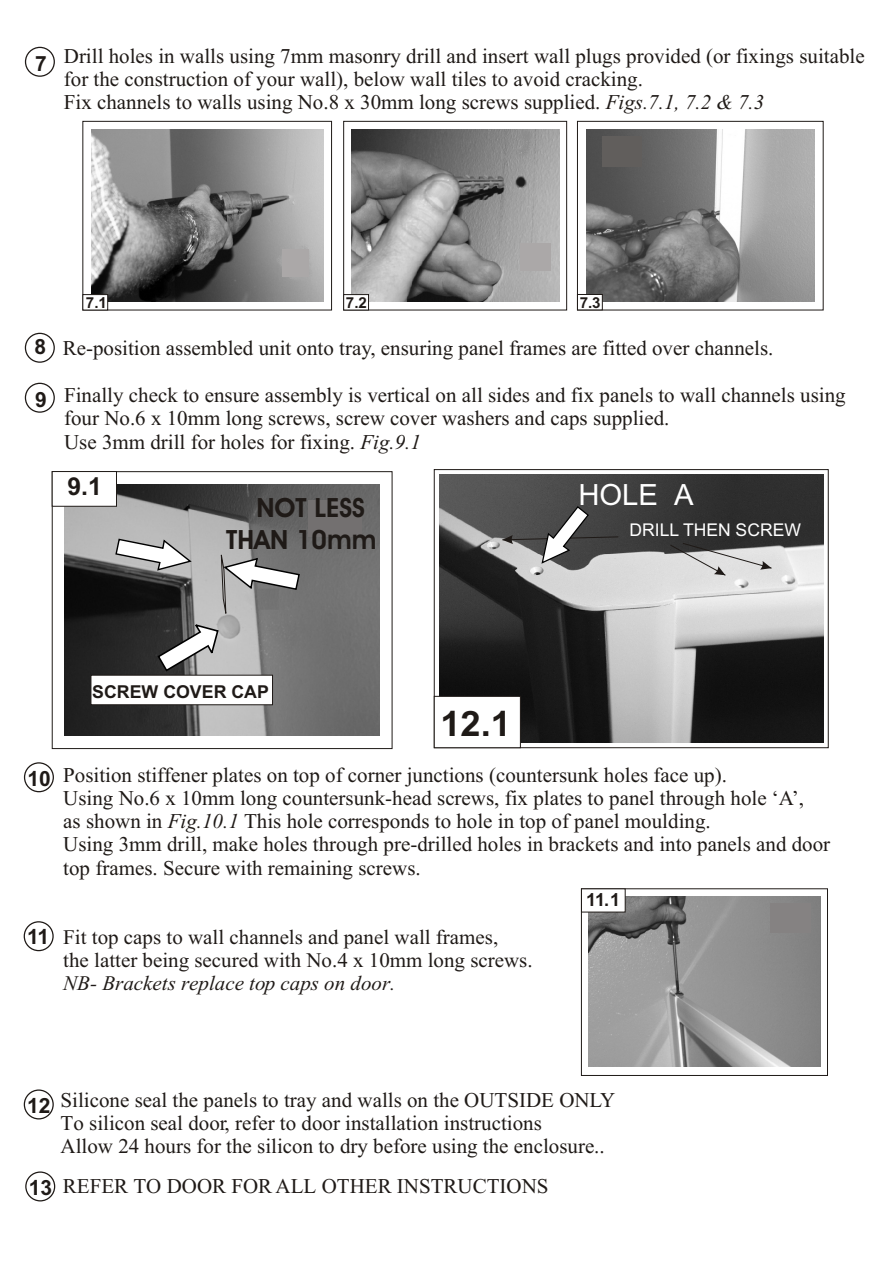
<style>
.page{position:relative;width:894px;height:1263px;background:#fff}
.page>*{position:absolute;margin:0;border:0;box-sizing:border-box;transform-origin:0 0}
.t1{font:700 35.1px "Arial";color:#1f1a17}
.t2{font:29.25px "Arial";color:#fff}
.t3{font:700 26.7px/31.8px "Avant Garde Bk BT";color:#1f1a17}
.t4{font:700 24.75px "Arial";color:#1f1a17}
.t5{font:21px/23.2px "Times New Roman";color:#1f1a17}
.t6{font:20.7px/23px "Times New Roman";color:#1f1a17}
.t7{font:italic 20.7px "Times New Roman";color:#1f1a17}
.t8{font:700 18px "Arial";color:#1f1a17}
.t9{font:700 17.7px "Arial";color:#1f1a17}
.t10{font:17.55px "Arial";color:#fff}
.t11{font:700 15.15px "Arial";color:#1f1a17}
.s1{font-family:"Arial";font-weight:700}
.s2{font-style:italic}
.s3{font-family:"Arial";font-weight:700;font-size:21px}
</style>
<div class="page">
<div style="left:25px;top:47px;width:30px;height:30px;border:1px solid #1f1a17;border-radius:50%"></div>
<div style="left:83px;top:121px;width:249px;height:189px;border:1px solid #1f1a17"></div>
<img style="left:91px;top:130px;width:232px;height:171px">
<div style="left:83px;top:294px;width:25px;height:16px;background:#fff;border:1px solid #1f1a17"></div>
<div style="left:344px;top:121px;width:223px;height:189px;border:1px solid #1f1a17"></div>
<img style="left:351px;top:130px;width:208px;height:171px">
<div style="left:344px;top:294px;width:25px;height:16px;background:#fff;border:1px solid #1f1a17"></div>
<div style="left:577px;top:121px;width:246px;height:189px;border:1px solid #1f1a17"></div>
<img style="left:586px;top:130px;width:229px;height:171px">
<div style="left:577px;top:294px;width:26px;height:16px;background:#fff;border:1px solid #1f1a17"></div>
<div style="left:282px;top:249px;width:27px;height:28px;background:#aba8a8"></div>
<div style="left:520px;top:243px;width:31px;height:28px;background:#aba8a8"></div>
<div style="left:602px;top:137px;width:40px;height:30px;background:#615e5c"></div>
<div style="left:25px;top:333px;width:30px;height:30px;border:1px solid #1f1a17;border-radius:50%"></div>
<div style="left:25px;top:383px;width:30px;height:30px;border:1px solid #1f1a17;border-radius:50%"></div>
<div style="left:52px;top:471px;width:340px;height:278px;border:1px solid #1f1a17"></div>
<img style="left:65px;top:484px;width:314px;height:252px">
<div style="left:52px;top:471px;width:65px;height:35px;background:#fff;border:1px solid #1f1a17"></div>
<svg style="left:157px;top:624px;width:62px;height:48px"></svg>
<div style="left:309px;top:500px;width:53px;height:36px;background:#737070"></div>
<div style="left:91px;top:675px;width:182px;height:30px;background:#fff;border:1px solid #1f1a17"></div>
<svg style="left:115px;top:539px;width:77px;height:32px"></svg>
<svg style="left:221px;top:550px;width:79px;height:68px"></svg>
<div style="left:24px;top:762px;width:30px;height:30px;border:1px solid #1f1a17;border-radius:50%"></div>
<img style="left:440px;top:475px;width:384px;height:267px">
<div style="left:434px;top:469px;width:394px;height:279px;border:1px solid #1f1a17"></div>
<div style="left:434px;top:696px;width:87px;height:52px;background:#fff;border:1px solid #1f1a17"></div>
<svg style="left:670px;top:543px;width:102px;height:33px;background:#b0b0b0"></svg>
<svg style="left:502px;top:506px;width:117px;height:58px;background:#6d6d6d"></svg>
<div style="left:581px;top:889px;width:247px;height:187px;border:1px solid #1f1a17"></div>
<img style="left:589px;top:897px;width:232px;height:170px">
<div style="left:581px;top:889px;width:44px;height:23px;background:#fff"></div>
<div style="left:770px;top:904px;width:41px;height:29px;background:#858282"></div>
<div style="left:24px;top:921px;width:30px;height:30px;border:1px solid #1f1a17;border-radius:50%"></div>
<div style="left:24px;top:1089px;width:30px;height:31px;border:1px solid #1f1a17;border-radius:50%"></div>
<div style="left:25px;top:1171px;width:30px;height:30px;border:1px solid #1f1a17;border-radius:50%"></div>
<p class="t5" style="left:64px;top:46px;width:802px;text-indent:-29px"><span class="s1">7</span> Drill holes in walls using 7mm masonry drill and insert wall plugs provided (or fixings suitable for the construction of your wall), below wall tiles to avoid cracking.<br>Fix channels to walls using No.8 x 30mm long screws supplied. <span class="s2">Figs.7.1, 7.2 &amp; 7.3</span></p>
<p class="t11" style="left:86px;top:297px;width:23px">7.1</p>
<p class="t11" style="left:346px;top:297px;width:23px">7.2</p>
<p class="t11" style="left:580px;top:297px;width:23px">7.3</p>
<p class="t5" style="left:34px;top:338px;width:741px"><span class="s1">8</span> Re-position assembled unit onto tray, ensuring panel frames are fitted over channels.</p>
<p class="t5" style="left:64px;top:385px;width:783px;text-indent:-29px"><span class="s1">9</span> Finally check to ensure assembly is vertical on all sides and fix panels to wall channels using four No.6 x 10mm long screws, screw cover washers and caps supplied.<br>Use 3mm drill for holes for fixing. <span class="s2">Fig.9.1</span></p>
<p class="t4" style="left:67px;top:477px;width:36px">9.1</p>
<h2 class="t2" style="left:578px;top:484px;width:117px">HOLE A</h2>
<p class="t10" style="left:630px;top:523px;width:173px">DRILL THEN SCREW</p>
<p class="t3" style="left:226px;top:494px;width:152px;text-indent:30px">NOT LESS<br>THAN 10mm</p>
<p class="t9" style="left:92px;top:685px;width:178px">SCREW COVER CAP</p>
<h1 class="t1" style="left:440px;top:710px;width:72px">12.1</h1>
<p class="t5" style="left:63px;top:765px;width:769px;text-indent:-36px"><span class="s1">10</span> Position stiffener plates on top of corner junctions (countersunk holes face up).<br>Using No.6 x 10mm long countersunk-head screws, fix plates to panel through hole ‘A’,<br>as shown in <span class="s2">Fig.10.1</span> This hole corresponds to hole in top of panel moulding.<br>Using 3mm drill, make holes through pre-drilled holes in brackets and into panels and door top frames. Secure with remaining screws.</p>
<p class="t6" style="left:63px;top:928px;width:471px;text-indent:-36px"><span class="s3">11</span> Fit top caps to wall channels and panel wall frames,<br>the latter being secured with No.4 x 10mm long screws.</p>
<p class="t7" style="left:63px;top:976px;width:334px">NB- Brackets replace top caps on door.</p>
<p class="t8" style="left:586px;top:893px;width:36px">11.1</p>
<p class="t5" style="left:61px;top:1090px;width:556px;text-indent:-33px"><span class="s1">12</span> Silicone seal the panels to tray and walls on the OUTSIDE ONLY<br>To silicon seal door, refer to door installation instructions<br>Allow 24 hours for the silicon to dry before using the enclosure..</p>
<p class="t5" style="left:29px;top:1177px;width:521px"><span class="s1">13</span> REFER TO DOOR FOR ALL OTHER INSTRUCTIONS</p>
</div>
